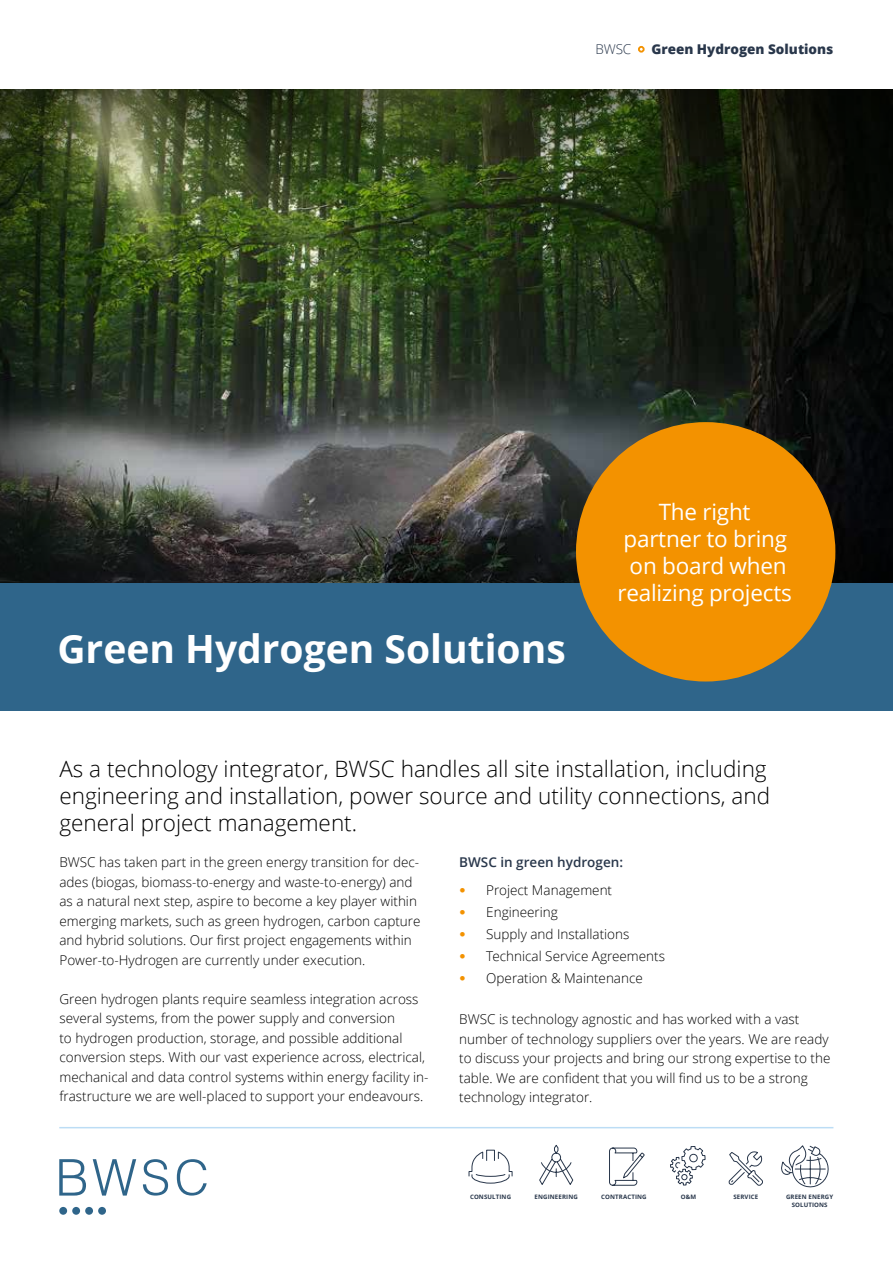
<style>
.page{position:relative;width:893px;height:1263px;background:#fff}
.page>*{position:absolute;margin:0;border:0;box-sizing:border-box;transform-origin:0 0}
.t1{font:700 39px "Open Sans";color:#fff}
.t2{font:300 22.5px/27px "Open Sans";color:#000}
.t3{font:22.5px/27px "Open Sans";letter-spacing:-.01em;color:#fff;text-align:center}
.t4{font:300 13.5px/19.5px "Open Sans";color:#000}
.t5{font:800 13.5px "Open Sans";color:#29374b}
.t6{font:600 13.5px "Open Sans";color:#29374b}
.t7{font:300 13.5px "Open Sans";color:#29374b}
.t8{font:700 6.15px/7.4px "Open Sans";letter-spacing:.02em;color:#29374b;text-align:center}
.s1{font-family:"Gotham";font-weight:900;color:#f39200}
</style>
<div class="page">
<svg style="left:59px;top:1159px;width:27px;height:36px"></svg>
<svg style="left:93px;top:1159px;width:43px;height:36px"></svg>
<svg style="left:143px;top:1159px;width:25px;height:36px"></svg>
<svg style="left:177px;top:1159px;width:30px;height:36px"></svg>
<div style="left:59px;top:1207px;width:8px;height:8px;background:#2f658a;border-radius:50%"></div>
<div style="left:72px;top:1207px;width:8px;height:8px;background:#2f658a;border-radius:50%"></div>
<div style="left:85px;top:1207px;width:8px;height:8px;background:#2f658a;border-radius:50%"></div>
<div style="left:98px;top:1207px;width:8px;height:8px;background:#2f658a;border-radius:50%"></div>
<hr style="left:59px;top:1127px;width:774px;height:1px;background:#bcddf5">
<svg style="left:781px;top:1145px;width:48px;height:43px"></svg>
<svg style="left:728px;top:1151px;width:35px;height:35px"></svg>
<svg style="left:468px;top:1149px;width:45px;height:35px"></svg>
<svg style="left:539px;top:1144px;width:35px;height:41px"></svg>
<svg style="left:670px;top:1146px;width:36px;height:40px"></svg>
<svg style="left:609px;top:1147px;width:36px;height:39px"></svg>
<div style="left:638px;top:46px;width:7px;height:7px;border:2px solid #f39200;border-radius:50%"></div>
<img style="left:0;top:89px;width:893px;height:494px">
<div style="left:0;top:583px;width:893px;height:127px;background:#2f658a"></div>
<div style="left:576px;top:422px;width:259px;height:259px;background:#f39200;border-radius:50%"></div>
<p class="t7" style="left:595px;top:40px;width:37px">BWSC</p>
<p class="t5" style="left:651px;top:39px;width:184px">Green Hydrogen Solutions</p>
<h1 class="t1" style="left:57px;top:621px;width:510px">Green Hydrogen Solutions</h1>
<h2 class="t3" style="left:617px;top:498px;width:176px">The right partner to bring on board when realizing projects</h2>
<h2 class="t2" style="left:59px;top:754px;width:712px">As a technology integrator, BWSC handles all site installation, including engineering and installation, power source and utility connections, and general project management.</h2>
<p class="t4" style="left:59px;top:852px;width:363px">BWSC has taken part in the green energy transition for dec&shy;ades (biogas, biomass-to-energy and waste-to-energy) and as a natural next step, aspire to become a key player within emerging markets, such as green hydrogen, carbon capture and hybrid solutions. Our first project engagements within Power-to-Hydrogen are currently under execution.</p>
<p class="t4" style="left:59px;top:989px;width:370px">Green hydrogen plants require seamless integration across several systems, from the power supply and conversion<br>to hydrogen production, storage, and possible additional conversion steps. With our vast experience across, electrical, mechanical and data control systems within energy facility in&shy;frastructure we are well-placed to support your endeavours.</p>
<p class="t6" style="left:459px;top:853px;width:165px">BWSC in green hydrogen:</p>
<p class="t4" style="left:459px;top:880px;width:154px"><span class="s1">•</span> Project Management</p>
<p class="t4" style="left:459px;top:902px;width:100px"><span class="s1">•</span> Engineering</p>
<p class="t4" style="left:459px;top:924px;width:172px"><span class="s1">•</span> Supply and Installations</p>
<p class="t4" style="left:459px;top:946px;width:207px"><span class="s1">•</span> Technical Service Agreements</p>
<p class="t4" style="left:459px;top:968px;width:185px"><span class="s1">•</span> Operation &amp; Maintenance</p>
<p class="t4" style="left:459px;top:1009px;width:373px">BWSC is technology agnostic and has worked with a vast number of technology suppliers over the years. We are ready to discuss your projects and bring our strong expertise to the table. We are confident that you will find us to be a strong technology integrator.</p>
<p class="t8" style="left:470px;top:1193px;width:43px">CONSULTING</p>
<p class="t8" style="left:535px;top:1193px;width:45px">ENGINEERING</p>
<p class="t8" style="left:601px;top:1193px;width:47px">CONTRACTING</p>
<p class="t8" style="left:681px;top:1193px;width:17px">O&amp;M</p>
<p class="t8" style="left:733px;top:1193px;width:26px">SERVICE</p>
<p class="t8" style="left:786px;top:1193px;width:49px">GREEN ENERGY<br>SOLUTIONS</p>
</div>
